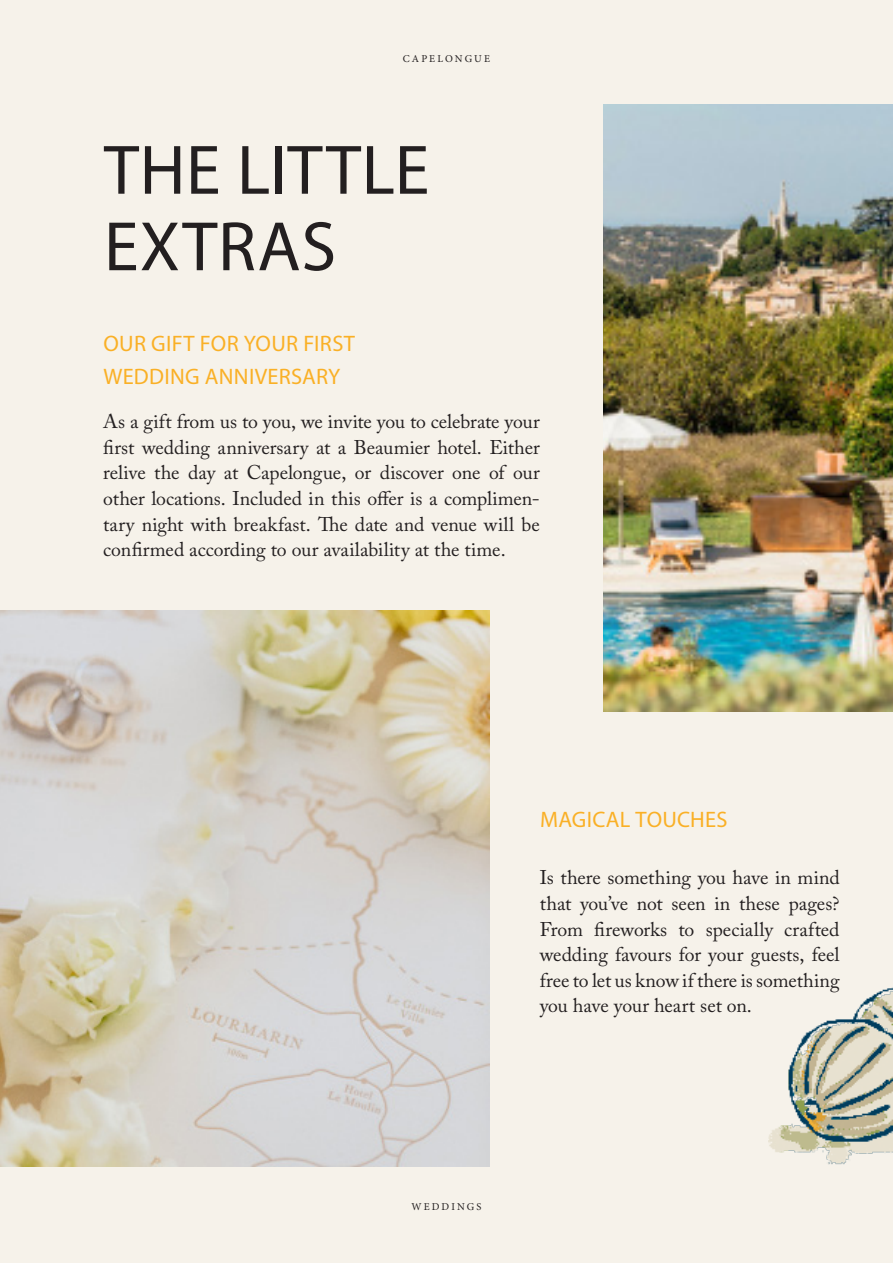
<style>
.page{position:relative;width:893px;height:1263px;background:#f6f2ea}
.page>*{position:absolute;margin:0;border:0;box-sizing:border-box;transform-origin:0 0}
.TXT_COURANT{font:70.5px/76.5px "Myriad Pro";letter-spacing:.01em;color:#231f20}
.TXT_COURANT-2{font:22.5px "Myriad Pro";letter-spacing:.015em;color:#fab026}
.TXT_COURANT-3{font:19.8px/25.7px "Adobe Caslon Pro";color:#231f20;text-align:justify}
.t1{font:10.5px "Minion Pro";letter-spacing:.2em;color:#231f20}
</style>
<div class="page">
<img style="left:0;top:610px;width:489px;height:556px">
<img style="left:604px;top:105px;width:289px;height:606px">
<img style="left:768px;top:987px;width:125px;height:178px">
<p class="t1" style="left:403px;top:51px;width:89px">CAPELONGUE</p>
<p class="TXT_COURANT" style="left:104px;top:131px;width:327px">THE LITTLE<br>EXTRAS</p>
<p class="TXT_COURANT-2" style="left:103px;top:330px;width:253px">OUR GIFT FOR YOUR FIRST</p>
<p class="TXT_COURANT-2" style="left:103px;top:363px;width:238px">WEDDING ANNIVERSARY</p>
<p class="TXT_COURANT-3" style="left:103px;top:408px;width:438px">As a gift from us to you, we invite you to celebrate your first wedding anniversary at a Beaumier hotel. Either relive the day at Capelongue, or discover one of our other locations. Included in this offer is a complimen&shy;tary night with breakfast. The date and venue will be confirmed according to our availability at the time.</p>
<p class="TXT_COURANT-2" style="left:540px;top:806px;width:189px">MAGICAL TOUCHES</p>
<p class="TXT_COURANT-3" style="left:540px;top:865px;width:301px">Is there something you have in mind that you’ve not seen in these pages?<br>From fireworks to specially crafted wedding favours for your guests, feel free to let us know if there is something you have your heart set on.</p>
<p class="t1" style="left:412px;top:1199px;width:71px">WEDDINGS</p>
</div>
